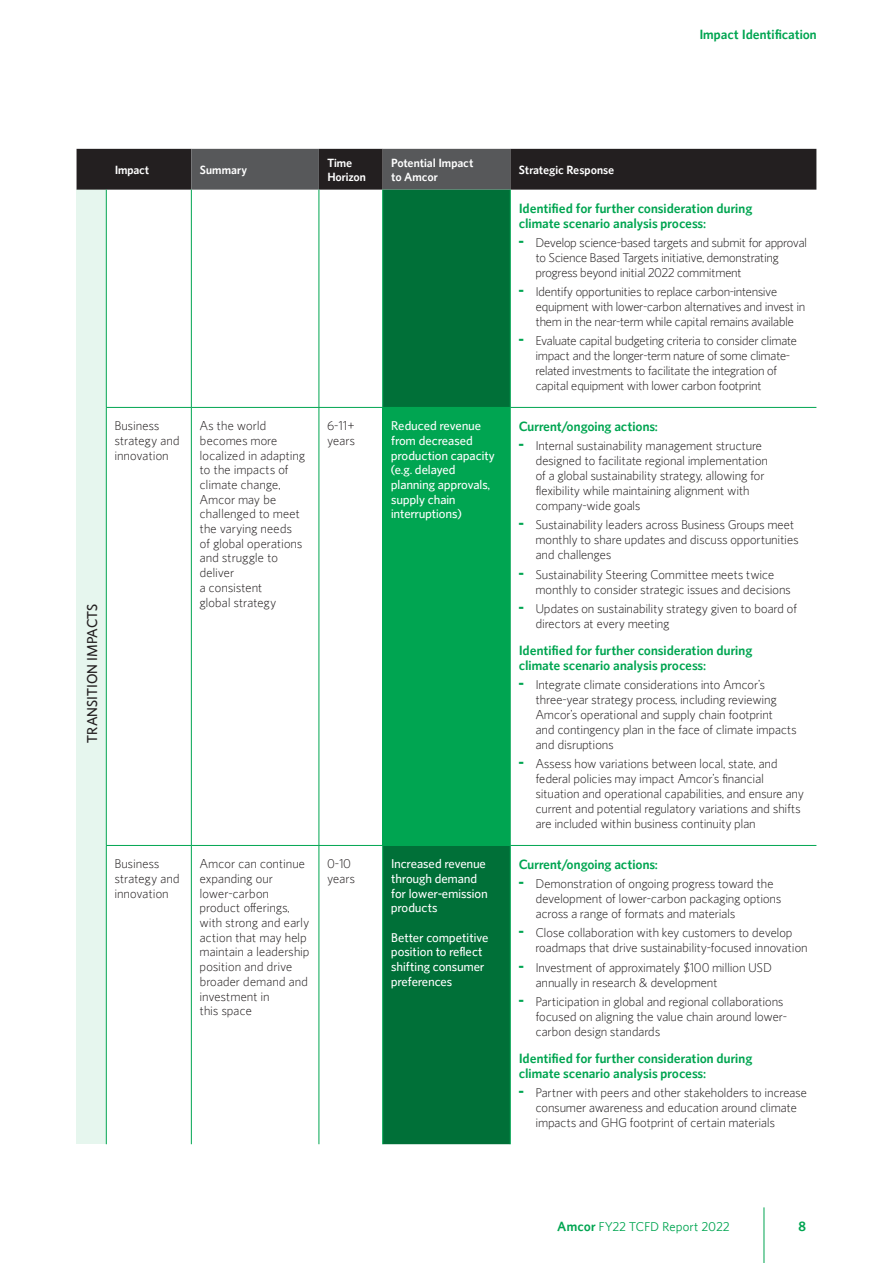
<style>
.page{position:relative;width:893px;height:1263px;background:#fff}
.page>*{position:absolute;margin:0;border:0;box-sizing:border-box;transform-origin:0 0}
.Bullet_title{font:600 13.5px/14.7px "Amcor Pro";color:#00a551}
.Intro_Copy{font:600 13.5px "Amcor Pro";letter-spacing:-.005em;color:#00a551}
.Body_title{font:500 13.5px "Amcor Pro";letter-spacing:-.01em;color:#231f20}
.Table_Text{font:300 12px/15px "Amcor Pro";letter-spacing:-.01em;color:#231f20}
.Table_Text-2{font:500 12px/14.7px "Amcor Pro";color:#fff}
.t1{font:600 12px/13.5px "Amcor Pro";color:#fff}
.t2{font:12px "Amcor Pro";letter-spacing:.01em;color:#00a551}
.s1{font-weight:600;font-size:16.5px;color:#00a551}
.s2{font-weight:600;font-size:13.5px}
</style>
<div class="page">
<div style="left:77px;top:190px;width:29px;height:954px;background:#e6f6ee"></div>
<svg style="left:77px;top:149px;width:739px;height:41px;background:#363435"></svg>
<div style="left:383px;top:190px;width:127px;height:954px;background:#007038"></div>
<div style="left:383px;top:407px;width:127px;height:438px;background:#00a551"></div>
<hr style="left:106px;top:407px;width:85px;height:1px;background:#00a551">
<hr style="left:191px;top:407px;width:128px;height:1px;background:#00a551">
<hr style="left:319px;top:407px;width:64px;height:1px;background:#00a551">
<hr style="left:510px;top:407px;width:306px;height:1px;background:#00a551">
<hr style="left:191px;top:190px;width:1px;height:217px;background:#00a551">
<hr style="left:319px;top:190px;width:1px;height:217px;background:#00a551">
<hr style="left:382px;top:190px;width:1px;height:217px;background:#00a551">
<hr style="left:510px;top:190px;width:1px;height:217px;background:#00a551">
<hr style="left:191px;top:408px;width:1px;height:437px;background:#00a551">
<hr style="left:319px;top:408px;width:1px;height:437px;background:#00a551">
<hr style="left:382px;top:408px;width:1px;height:437px;background:#00a551">
<hr style="left:510px;top:408px;width:1px;height:437px;background:#00a551">
<hr style="left:106px;top:845px;width:85px;height:1px;background:#00a551">
<hr style="left:191px;top:845px;width:128px;height:1px;background:#00a551">
<hr style="left:191px;top:846px;width:1px;height:298px;background:#00a551">
<hr style="left:319px;top:845px;width:64px;height:1px;background:#00a551">
<hr style="left:319px;top:846px;width:1px;height:298px;background:#00a551">
<hr style="left:383px;top:845px;width:127px;height:1px;background:#00a551">
<hr style="left:382px;top:846px;width:1px;height:298px;background:#00a551">
<hr style="left:510px;top:845px;width:306px;height:1px;background:#00a551">
<hr style="left:510px;top:846px;width:1px;height:298px;background:#00a551">
<hr style="left:106px;top:190px;width:1px;height:217px;background:#00a551">
<hr style="left:106px;top:408px;width:1px;height:437px;background:#00a551">
<hr style="left:106px;top:846px;width:1px;height:298px;background:#00a551">
<hr style="left:764px;top:1207px;width:1px;height:56px;background:#00a551">
<p class="Intro_Copy" style="left:699px;top:26px;width:119px">Impact Identification</p>
<p class="Body_title" style="left:83px;top:743px;width:141px;rotate:-90deg">TRANSITION IMPACTS</p>
<p class="t1" style="left:115px;top:163px;width:36px">Impact</p>
<p class="t1" style="left:200px;top:163px;width:49px">Summary</p>
<p class="t1" style="left:327px;top:156px;width:40px">Time<br>Horizon</p>
<p class="t1" style="left:391px;top:155px;width:84px;line-height:14.4px">Potential Impact to Amcor</p>
<p class="t1" style="left:519px;top:163px;width:97px">Strategic Response</p>
<p class="Bullet_title" style="left:519px;top:201px;width:235px">Identified for further consideration during climate scenario analysis process:</p>
<p class="Table_Text" style="left:536px;top:235px;width:273px;text-indent:-17px"><span class="s1">-</span> Develop science-based targets and submit for approval to Science Based Targets initiative, demonstrating progress beyond initial 2022 commitment</p>
<p class="Table_Text" style="left:536px;top:284px;width:271px;text-indent:-17px"><span class="s1">-</span> Identify opportunities to replace carbon-intensive equipment with lower-carbon alternatives and invest in them in the near-term while capital remains available</p>
<p class="Table_Text" style="left:536px;top:333px;width:263px;text-indent:-17px"><span class="s1">-</span> Evaluate capital budgeting criteria to consider climate impact and the longer-term nature of some climate&shy;related investments to facilitate the integration of capital equipment with lower carbon footprint</p>
<p class="Table_Text" style="left:115px;top:418px;width:67px">Business strategy and innovation</p>
<p class="Table_Text" style="left:200px;top:418px;width:107px">As the world becomes more localized in adapting to the impacts of climate change,<br>Amcor may be challenged to meet the varying needs of global operations and struggle to deliver<br>a consistent<br>global strategy</p>
<p class="Table_Text" style="left:327px;top:418px;width:29px">6-11+ years</p>
<p class="Table_Text-2" style="left:391px;top:418px;width:105px">Reduced revenue from decreased production capacity (e.g. delayed planning approvals, supply chain interruptions)</p>
<p class="Bullet_title" style="left:519px;top:418px;width:140px">Current/ongoing actions:</p>
<p class="Table_Text" style="left:536px;top:438px;width:234px;text-indent:-17px"><span class="s1">-</span> Internal sustainability management structure designed to facilitate regional implementation of a global sustainability strategy, allowing for flexibility while maintaining alignment with company-wide goals</p>
<p class="Table_Text" style="left:536px;top:517px;width:264px;text-indent:-17px"><span class="s1">-</span> Sustainability leaders across Business Groups meet monthly to share updates and discuss opportunities and challenges</p>
<p class="Table_Text" style="left:536px;top:566px;width:257px;text-indent:-17px"><span class="s1">-</span> Sustainability Steering Committee meets twice monthly to consider strategic issues and decisions</p>
<p class="Table_Text" style="left:536px;top:601px;width:263px;text-indent:-17px"><span class="s1">-</span> Updates on sustainability strategy given to board of directors at every meeting</p>
<p class="Bullet_title" style="left:519px;top:643px;width:235px">Identified for further consideration during climate scenario analysis process:</p>
<p class="Table_Text" style="left:536px;top:677px;width:263px;text-indent:-17px"><span class="s1">-</span> Integrate climate considerations into Amcor’s three-year strategy process, including reviewing Amcor’s operational and supply chain footprint<br>and contingency plan in the face of climate impacts and disruptions</p>
<p class="Table_Text" style="left:536px;top:756px;width:270px;text-indent:-17px"><span class="s1">-</span> Assess how variations between local, state, and federal policies may impact Amcor’s financial situation and operational capabilities, and ensure any current and potential regulatory variations and shifts are included within business continuity plan</p>
<p class="Table_Text" style="left:115px;top:856px;width:67px">Business strategy and innovation</p>
<p class="Table_Text" style="left:200px;top:856px;width:111px">Amcor can continue expanding our lower-carbon product offerings, with strong and early action that may help maintain a leadership position and drive broader demand and investment in<br>this space</p>
<p class="Table_Text" style="left:327px;top:856px;width:29px">0-10 years</p>
<p class="Table_Text-2" style="left:391px;top:856px;width:98px">Increased revenue through demand for lower-emission products</p>
<p class="Table_Text-2" style="left:391px;top:929px;width:99px">Better competitive position to reflect shifting consumer preferences</p>
<p class="Bullet_title" style="left:519px;top:856px;width:140px">Current/ongoing actions:</p>
<p class="Table_Text" style="left:536px;top:876px;width:247px;text-indent:-17px"><span class="s1">-</span> Demonstration of ongoing progress toward the development of lower-carbon packaging options across a range of formats and materials</p>
<p class="Table_Text" style="left:536px;top:925px;width:273px;text-indent:-17px"><span class="s1">-</span> Close collaboration with key customers to develop roadmaps that drive sustainability-focused innovation</p>
<p class="Table_Text" style="left:536px;top:959px;width:238px;text-indent:-17px"><span class="s1">-</span> Investment of approximately $100 million USD annually in research &amp; development</p>
<p class="Table_Text" style="left:536px;top:994px;width:253px;text-indent:-17px"><span class="s1">-</span> Participation in global and regional collaborations focused on aligning the value chain around lower&shy;carbon design standards</p>
<p class="Bullet_title" style="left:519px;top:1051px;width:235px">Identified for further consideration during climate scenario analysis process:</p>
<p class="Table_Text" style="left:536px;top:1085px;width:273px;text-indent:-17px"><span class="s1">-</span> Partner with peers and other stakeholders to increase consumer awareness and education around climate impacts and GHG footprint of certain materials</p>
<p class="t2" style="left:557px;top:1219px;width:174px"><span class="s2">Amcor</span> FY22 TCFD Report 2022</p>
<p class="Bullet_title" style="left:798px;top:1219px;width:9px">8</p>
</div>
